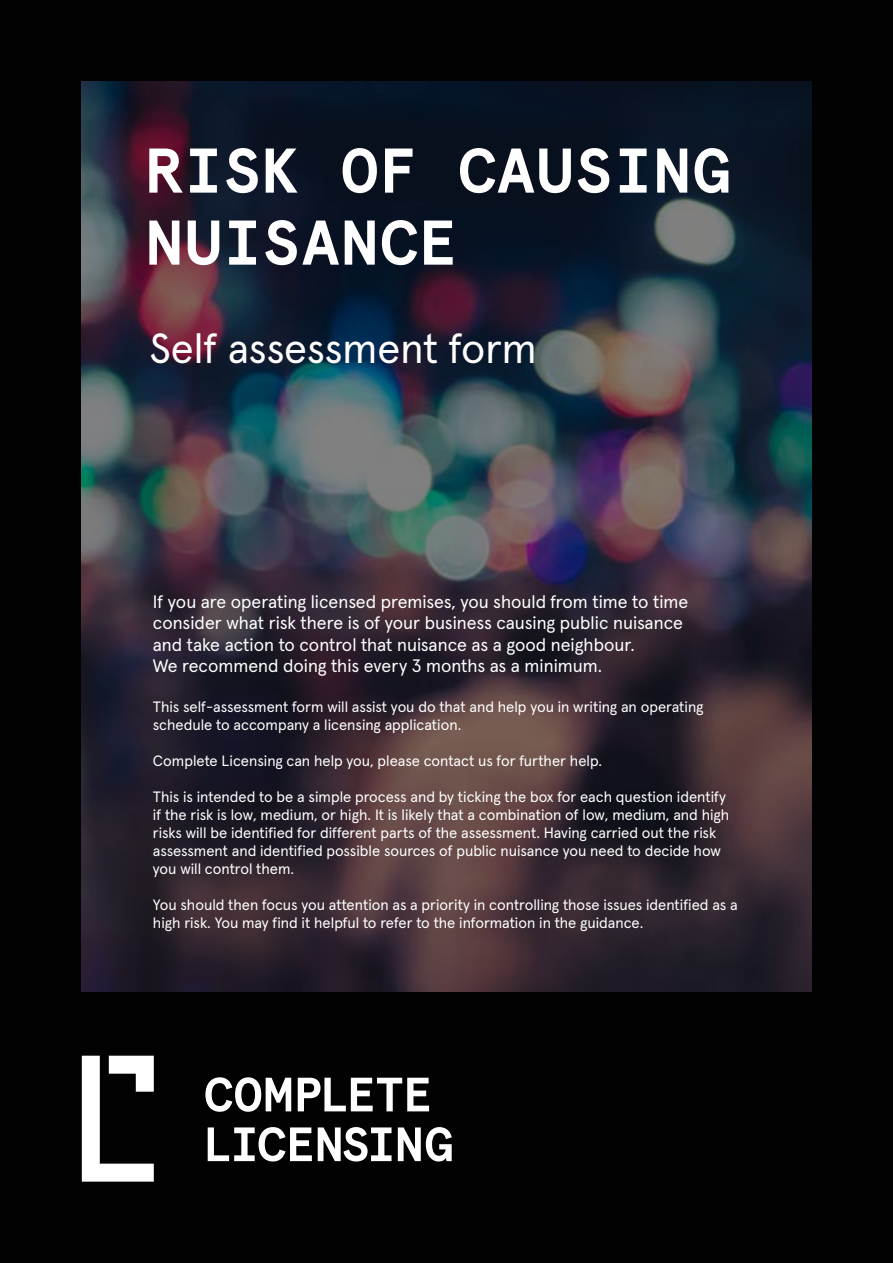
<style>
.page{position:relative;width:893px;height:1263px;background:#020203}
.page>*{position:absolute;margin:0;border:0;box-sizing:border-box;transform-origin:0 0}
.t1{font:700 63px/72px "Apercu Mono";color:#fff}
.t2{font:42px "Apercu";letter-spacing:-.005em;color:#fff}
.t3{font:18px/21.6px "Apercu";color:#fff}
.t4{font:15px/18px "Apercu";color:#fff}
</style>
<div class="page">
<img style="left:81px;top:81px;width:731px;height:911px">
<svg style="left:82px;top:1056px;width:72px;height:125px"></svg>
<svg style="left:205px;top:1077px;width:86px;height:35px"></svg>
<svg style="left:298px;top:1078px;width:131px;height:33px"></svg>
<svg style="left:208px;top:1127px;width:104px;height:34px"></svg>
<svg style="left:318px;top:1127px;width:74px;height:34px"></svg>
<svg style="left:398px;top:1127px;width:54px;height:34px"></svg>
<h1 class="t1" style="left:145px;top:135px;width:587px">RISK OF CAUSING<br>NUISANCE</h1>
<h2 class="t2" style="left:149px;top:333px;width:389px">Self assessment form</h2>
<p class="t3" style="left:153px;top:592px;width:537px">If you are operating licensed premises, you should from time to time consider what risk there is of your business causing public nuisance and take action to control that nuisance as a good neighbour.<br>We recommend doing this every 3 months as a minimum.</p>
<p class="t4" style="left:153px;top:699px;width:552px">This self-assessment form will assist you do that and help you in writing an operating schedule to accompany a licensing application.</p>
<p class="t4" style="left:153px;top:753px;width:451px">Complete Licensing can help you, please contact us for further help.</p>
<p class="t4" style="left:153px;top:789px;width:578px">This is intended to be a simple process and by ticking the box for each question identify if the risk is low, medium, or high. It is likely that a combination of low, medium, and high risks will be identified for different parts of the assessment. Having carried out the risk assessment and identified possible sources of public nuisance you need to decide how you will control them.</p>
<p class="t4" style="left:153px;top:897px;width:586px">You should then focus you attention as a priority in controlling those issues identified as a high risk. You may find it helpful to refer to the information in the guidance.</p>
</div>
